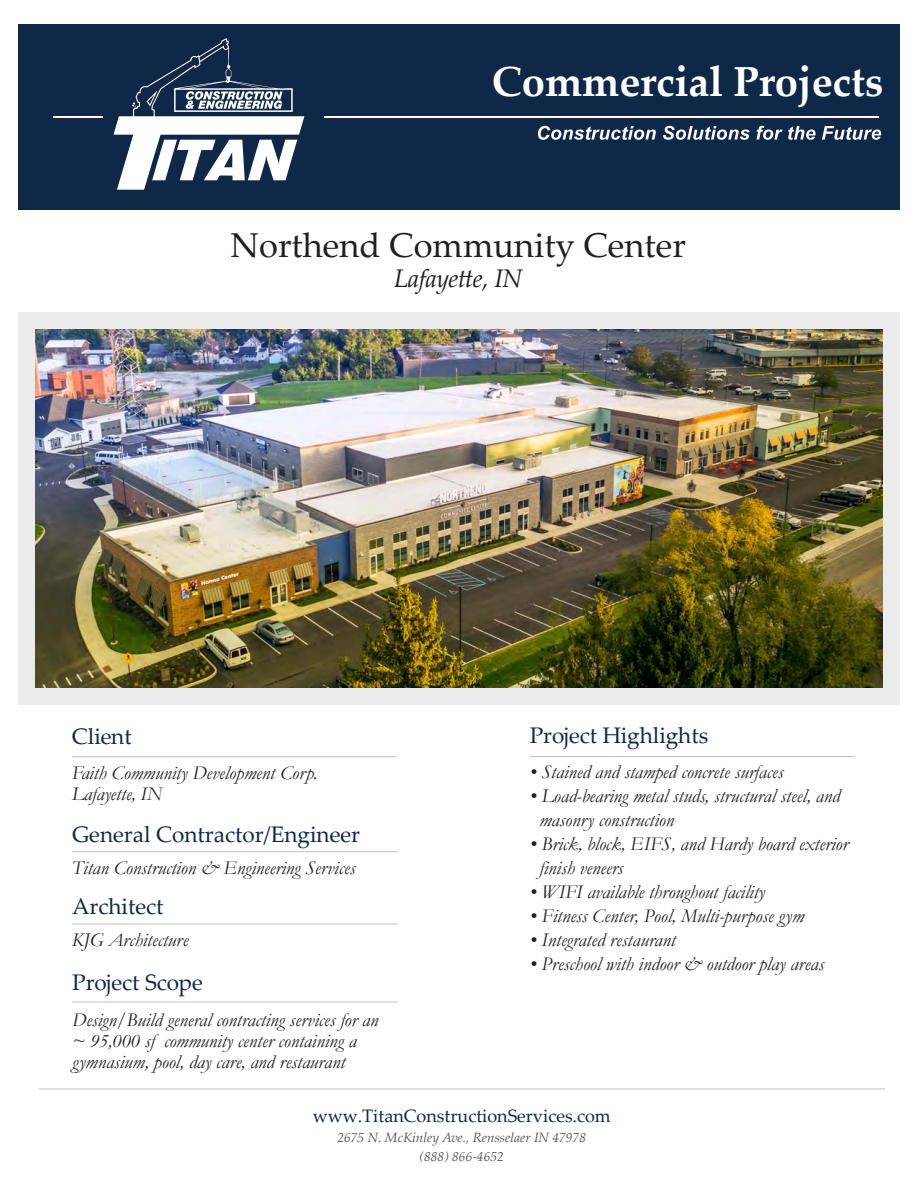
<style>
.page{position:relative;width:918px;height:1188px;background:#fff}
.page>*{position:absolute;margin:0;border:0;box-sizing:border-box;transform-origin:0 0}
.t1{font:700 42px "Palatino Linotype";letter-spacing:-.005em;color:#fff}
.t2{font:34.5px "Palatino Linotype";color:#231f20}
.t3{font:italic 25.5px "Palatino Linotype";letter-spacing:-.015em;color:#231f20}
.t4{font:22.5px "Palatino Linotype";color:#102847}
.t5{font:italic 19.5px/21px "Garamond";color:#231f20}
.t6{font:18px "Palatino Linotype";color:#102847}
.t7{font:italic 13.5px/19.5px "Palatino Linotype";color:#565656;text-align:center}
</style>
<div class="page">
<div style="left:19px;top:312px;width:881px;height:393px;background:#ebebec"></div>
<img style="left:36px;top:330px;width:847px;height:358px">
<hr style="left:72px;top:851px;width:325px;height:1px;background:#c0c0c0">
<hr style="left:39px;top:1089px;width:846px;height:1px;background:#c0c0c0">
<div style="left:19px;top:24px;width:881px;height:186px;background:#102847"></div>
<hr style="left:72px;top:756px;width:325px;height:1px;background:#c0c0c0">
<hr style="left:72px;top:1002px;width:326px;height:1px;background:#c0c0c0">
<hr style="left:530px;top:756px;width:325px;height:1px;background:#c0c0c0">
<hr style="left:72px;top:924px;width:325px;height:1px;background:#c0c0c0">
<svg style="left:113px;top:38px;width:191px;height:152px"></svg>
<hr style="left:54px;top:116px;width:49px;height:2px;background:#fff">
<hr style="left:325px;top:116px;width:554px;height:2px;background:#fff">
<svg style="left:538px;top:126px;width:118px;height:14px"></svg>
<svg style="left:663px;top:126px;width:87px;height:14px"></svg>
<svg style="left:756px;top:126px;width:60px;height:14px"></svg>
<svg style="left:822px;top:126px;width:59px;height:14px"></svg>
<h1 class="t1" style="left:492px;top:52px;width:393px">Commercial Projects</h1>
<h2 class="t2" style="left:231px;top:221px;width:457px">Northend Community Center</h2>
<h3 class="t3" style="left:394px;top:260px;width:130px">Lafayette, IN</h3>
<p class="t4" style="left:72px;top:721px;width:61px">Client</p>
<p class="t4" style="left:530px;top:719px;width:180px">Project Highlights</p>
<p class="t5" style="left:72px;top:762px;width:248px">Faith Community Development Corp.<br>Lafayette, IN</p>
<p class="t4" style="left:72px;top:819px;width:290px">General Contractor/Engineer</p>
<p class="t5" style="left:72px;top:857px;width:285px">Titan Construction &amp; Engineering Services</p>
<p class="t4" style="left:72px;top:891px;width:93px">Architect</p>
<p class="t5" style="left:72px;top:929px;width:118px">KJG Architecture</p>
<p class="t4" style="left:72px;top:966px;width:132px">Project Scope</p>
<p class="t5" style="left:72px;top:1008px;width:308px">Design/Build general contracting services for an ~ 95,000 sf community center containing a gymnasium, pool, day care, and restaurant</p>
<p class="t5" style="left:530px;top:761px;width:255px">• Stained and stamped concrete surfaces</p>
<p class="t5" style="left:539px;top:784px;width:302px;line-height:24px;text-indent:-10px">• Load-bearing metal studs, structural steel, and masonry construction</p>
<p class="t5" style="left:539px;top:832px;width:310px;line-height:24px;text-indent:-10px">• Brick, block, EIFS, and Hardy board exterior finish veneers</p>
<p class="t5" style="left:530px;top:881px;width:237px">• WIFI available throughout facility</p>
<p class="t5" style="left:530px;top:905px;width:276px">• Fitness Center, Pool, Multi-purpose gym</p>
<p class="t5" style="left:530px;top:929px;width:148px">• Integrated restaurant</p>
<p class="t5" style="left:530px;top:953px;width:296px">• Preschool with indoor &amp; outdoor play areas</p>
<p class="t6" style="left:313px;top:1103px;width:300px">www.TitanConstructionServices.com</p>
<p class="t7" style="left:337px;top:1127px;width:250px">2675 N. McKinley Ave., Rensselaer IN 47978 (888) 866-4652</p>
</div>
